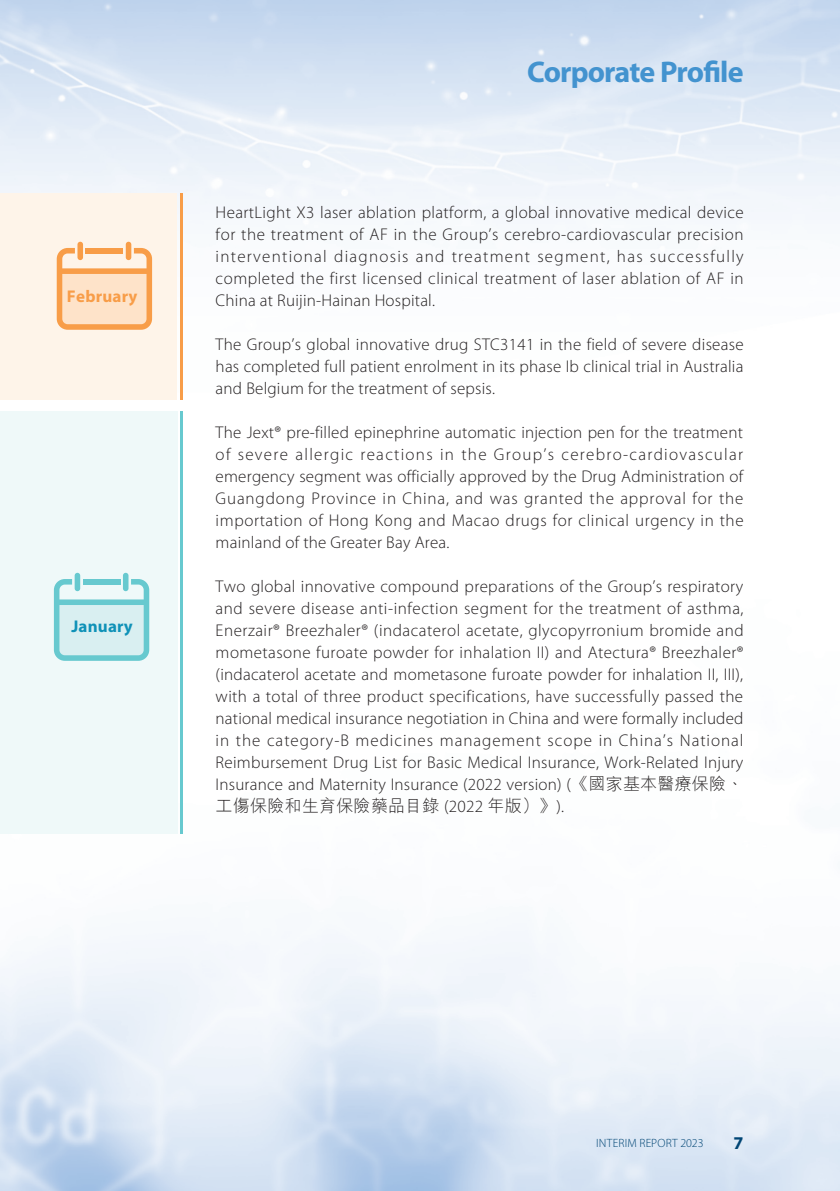
<style>
.page{position:relative;width:840px;height:1191px;background:#fff}
.page>*{position:absolute;margin:0;border:0;box-sizing:border-box;transform-origin:0 0}
.t1{font:700 30px "Myriad Pro";letter-spacing:-.03em;color:#4393cf}
.t2{font:700 18px "Myriad Pro";color:#004574}
._00_txt{font:300 17px/22px "Myriad Pro";letter-spacing:.015em;color:#231f20;text-align:justify}
._50_Table_txt{font:700 17px "Myriad Pro";letter-spacing:.01em;color:#f89d48}
._50_Table_txt-2{font:700 17px "Myriad Pro";letter-spacing:.01em;color:#1092b8}
.t3{font:300 12px "Myriad Pro";letter-spacing:.015em;color:#004574}
.s1{font-family:"M Hei HK"}
.s2{font-size:17.2px}
</style>
<div class="page">
<img style="left:0;top:0;width:839px;height:1191px">
<div style="left:0;top:193px;width:176px;height:207px;background:#fef4e9"></div>
<div style="left:0;top:411px;width:177px;height:422px;background:#eff9f9"></div>
<hr style="left:180px;top:193px;width:3px;height:207px;background:#f89d48">
<div style="left:77px;top:242px;width:6px;height:18px;background:#f89d48;border-radius:3px"></div>
<svg style="left:57px;top:248px;width:95px;height:82px"></svg>
<div style="left:126px;top:242px;width:5px;height:18px;background:#f89d48;border-radius:3px"></div>
<hr style="left:180px;top:411px;width:3px;height:422px;background:#67c9cf">
<div style="left:75px;top:573px;width:5px;height:18px;background:#67c9cf;border-radius:3px"></div>
<svg style="left:54px;top:579px;width:95px;height:82px"></svg>
<div style="left:123px;top:573px;width:5px;height:18px;background:#67c9cf;border-radius:3px"></div>
<p class="_50_Table_txt" style="left:67px;top:285px;width:72px">February</p>
<p class="_50_Table_txt-2" style="left:71px;top:615px;width:63px">January</p>
<h1 class="t1" style="left:527px;top:52px;width:218px">Corporate Profile</h1>
<p class="_00_txt" style="left:215px;top:201px;width:529px">HeartLight X3 laser ablation platform, a global innovative medical device for the treatment of AF in the Group’s cerebro-cardiovascular precision interventional diagnosis and treatment segment, has successfully completed the first licensed clinical treatment of laser ablation of AF in China at Ruijin-Hainan Hospital.</p>
<p class="_00_txt" style="left:215px;top:333px;width:529px">The Group’s global innovative drug STC3141 in the field of severe disease has completed full patient enrolment in its phase Ib clinical trial in Australia and Belgium for the treatment of sepsis.</p>
<p class="_00_txt" style="left:215px;top:421px;width:529px">The Jext® pre-filled epinephrine automatic injection pen for the treatment of severe allergic reactions in the Group’s cerebro-cardiovascular emergency segment was officially approved by the Drug Administration of Guangdong Province in China, and was granted the approval for the importation of Hong Kong and Macao drugs for clinical urgency in the mainland of the Greater Bay Area.</p>
<p class="_00_txt" style="left:215px;top:575px;width:529px">Two global innovative compound preparations of the Group’s respiratory and severe disease anti-infection segment for the treatment of asthma, Enerzair® Breezhaler® (indacaterol acetate, glycopyrronium bromide and mometasone furoate powder for inhalation II) and Atectura® Breezhaler® (indacaterol acetate and mometasone furoate powder for inhalation II, III), with a total of three product specifications, have successfully passed the national medical insurance negotiation in China and were formally included in the category-B medicines management scope in China’s National Reimbursement Drug List for Basic Medical Insurance, Work-Related Injury Insurance and Maternity Insurance (2022 version) (<span class="s1">《國家基本醫療保險、工傷保險和生育保險藥品目錄</span> <span class="s2">(2022</span> <span class="s1">年版）》</span>).</p>
<p class="t3" style="left:596px;top:1135px;width:109px">INTERIM REPORT 2023</p>
<p class="t2" style="left:733px;top:1131px;width:11px">7</p>
</div>
